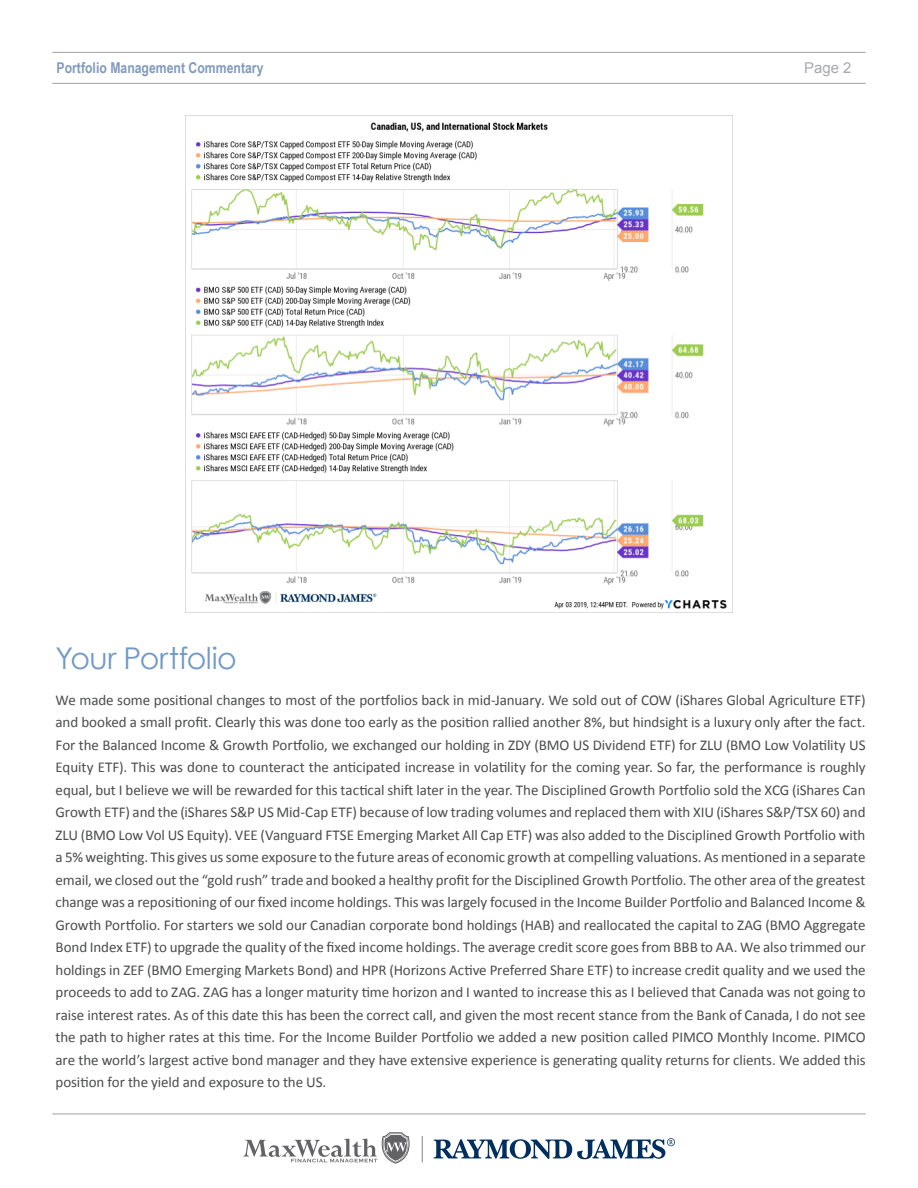
<style>
.page{position:relative;width:918px;height:1188px;background:#fff}
.page>*{position:absolute;margin:0;border:0;box-sizing:border-box;transform-origin:0 0}
.t1{font:30px "Century Gothic";letter-spacing:-.015em;color:#719ac7}
.t2{font:15px/22.5px "Calibri";letter-spacing:-.005em;color:#4b4c4d;text-align:justify}
.t3{font:700 15px "Arial Narrow";color:#819abf}
.t4{font:15px "Arial";color:#a8a9ad}
</style>
<div class="page">
<hr style="left:52px;top:83px;width:814px;height:1px;background:#a8a9ad">
<hr style="left:52px;top:1113px;width:814px;height:1px;background:#a8a9ad">
<hr style="left:52px;top:52px;width:814px;height:1px;background:#a8a9ad">
<svg style="left:434px;top:1138px;width:241px;height:22px"></svg>
<svg style="left:422px;top:1136px;width:1px;height:26px"></svg>
<svg style="left:243px;top:1132px;width:167px;height:32px"></svg>
<img style="left:186px;top:115px;width:546px;height:494px">
<p class="t3" style="left:57px;top:56px;width:208px">Portfolio Management Commentary</p>
<p class="t4" style="left:804px;top:58px;width:49px">Page 2</p>
<p class="t1" style="left:56px;top:637px;width:183px">Your Portfolio</p>
<p class="t2" style="left:56px;top:689px;width:811px">We made some positional changes to most of the portfolios back in mid-January. We sold out of COW (iShares Global Agriculture ETF) and booked a small profit. Clearly this was done too early as the position rallied another 8%, but hindsight is a luxury only after the fact.<br>For the Balanced Income &amp; Growth Portfolio, we exchanged our holding in ZDY (BMO US Dividend ETF) for ZLU (BMO Low Volatility US Equity ETF). This was done to counteract the anticipated increase in volatility for the coming year. So far, the performance is roughly equal, but I believe we will be rewarded for this tactical shift later in the year. The Disciplined Growth Portfolio sold the XCG (iShares Can Growth ETF) and the (iShares S&amp;P US Mid-Cap ETF) because of low trading volumes and replaced them with XIU (iShares S&amp;P/TSX 60) and ZLU (BMO Low Vol US Equity). VEE (Vanguard FTSE Emerging Market All Cap ETF) was also added to the Disciplined Growth Portfolio with a 5% weighting. This gives us some exposure to the future areas of economic growth at compelling valuations. As mentioned in a separate email, we closed out the “gold rush” trade and booked a healthy profit for the Disciplined Growth Portfolio. The other area of the greatest change was a repositioning of our fixed income holdings. This was largely focused in the Income Builder Portfolio and Balanced Income &amp; Growth Portfolio. For starters we sold our Canadian corporate bond holdings (HAB) and reallocated the capital to ZAG (BMO Aggregate Bond Index ETF) to upgrade the quality of the fixed income holdings. The average credit score goes from BBB to AA. We also trimmed our holdings in ZEF (BMO Emerging Markets Bond) and HPR (Horizons Active Preferred Share ETF) to increase credit quality and we used the proceeds to add to ZAG. ZAG has a longer maturity time horizon and I wanted to increase this as I believed that Canada was not going to raise interest rates. As of this date this has been the correct call, and given the most recent stance from the Bank of Canada, I do not see the path to higher rates at this time. For the Income Builder Portfolio we added a new position called PIMCO Monthly Income. PIMCO are the world’s largest active bond manager and they have extensive experience is generating quality returns for clients. We added this position for the yield and exposure to the US.</p>
</div>
